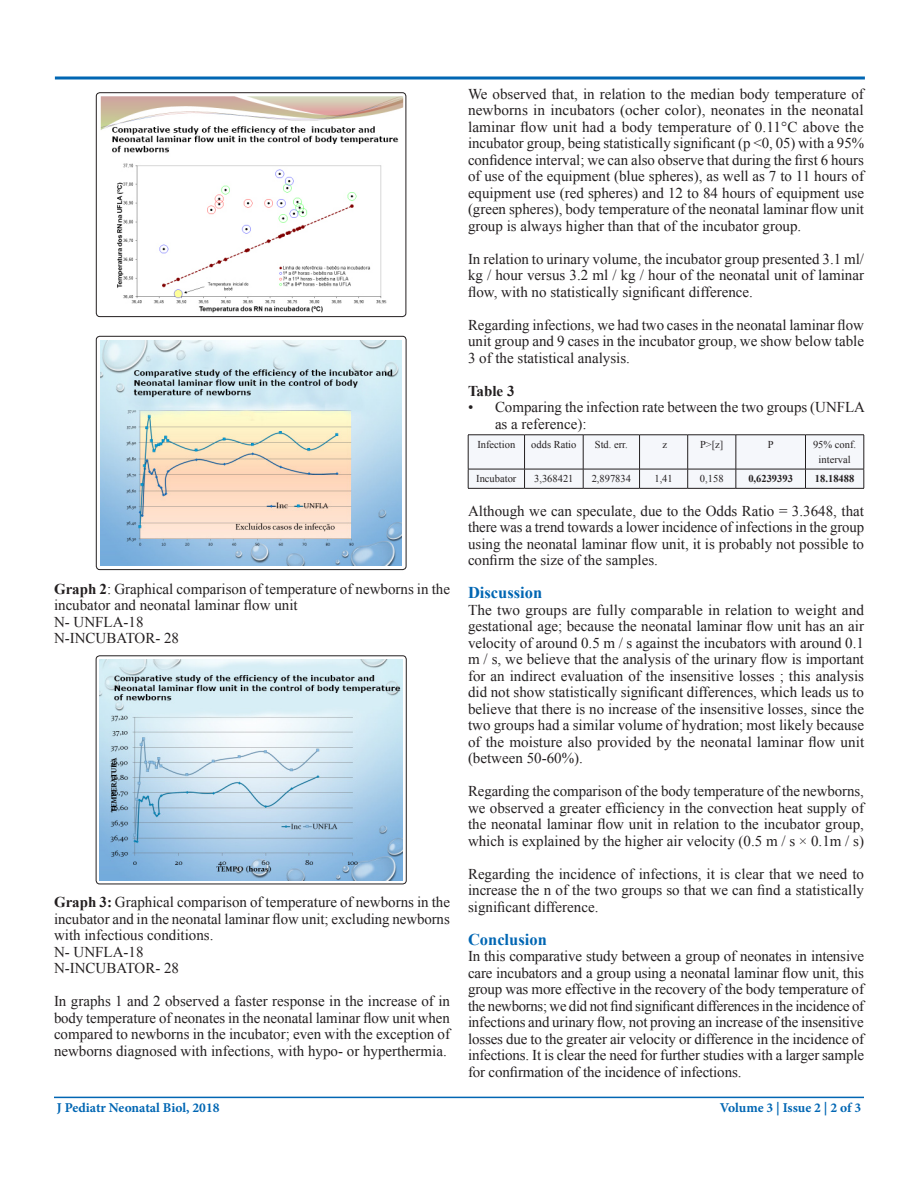
<style>
.page{position:relative;width:918px;height:1188px;background:#fff}
.page>*{position:absolute;margin:0;border:0;box-sizing:border-box;transform-origin:0 0}
.t1{font:700 16.5px "Times New Roman";color:#0166b3}
.t2{font:15px/16.5px "Times New Roman";color:#231f20;text-align:justify}
.t3{font:700 15px "Times New Roman";color:#231f20}
.t4{font:700 13.5px "Minion Pro";color:#0166b3}
.t5{font:10.5px "Times New Roman";color:#231f20}
.t6{font:700 10.5px "Times New Roman";color:#231f20}
.s1{font-weight:700}
</style>
<div class="page">
<hr style="left:54px;top:1097px;width:810px;height:1px;background:#0166b3">
<svg style="left:54px;top:76px;width:811px;height:4px;background:#408cc5"></svg>
<svg style="left:468px;top:435px;width:397px;height:53px"></svg>
<hr style="left:468px;top:488px;width:57px;height:1px;background:#231f20">
<hr style="left:525px;top:488px;width:58px;height:1px;background:#231f20">
<hr style="left:583px;top:488px;width:57px;height:1px;background:#231f20">
<hr style="left:640px;top:488px;width:48px;height:1px;background:#231f20">
<hr style="left:688px;top:488px;width:48px;height:1px;background:#231f20">
<hr style="left:736px;top:488px;width:70px;height:1px;background:#231f20">
<hr style="left:806px;top:488px;width:58px;height:1px;background:#231f20">
<img style="left:101px;top:96px;width:302px;height:217px">
<div style="left:96px;top:93px;width:310px;height:224px;border:1px solid #231f20;border-radius:4px"></div>
<img style="left:101px;top:340px;width:300px;height:226px">
<div style="left:96px;top:336px;width:310px;height:234px;border:1px solid #231f20;border-radius:4px"></div>
<img style="left:99px;top:660px;width:303px;height:221px">
<div style="left:96px;top:656px;width:310px;height:228px;border:1px solid #231f20;border-radius:4px"></div>
<p class="t2" style="left:54px;top:580px;width:398px"><span class="s1">Graph 2</span>: Graphical comparison of temperature of newborns in the incubator and neonatal laminar flow unit</p>
<p class="t2" style="left:54px;top:613px;width:91px">N- UNFLA-18</p>
<p class="t2" style="left:54px;top:630px;width:127px">N-INCUBATOR- 28</p>
<p class="t2" style="left:54px;top:894px;width:398px"><span class="s1">Graph 3:</span> Graphical comparison of temperature of newborns in the incubator and in the neonatal laminar flow unit; excluding newborns with infectious conditions.</p>
<p class="t2" style="left:54px;top:943px;width:91px">N- UNFLA-18</p>
<p class="t2" style="left:54px;top:960px;width:127px">N-INCUBATOR- 28</p>
<p class="t2" style="left:54px;top:993px;width:398px">In graphs 1 and 2 observed a faster response in the increase of in body temperature of neonates in the neonatal laminar flow unit when compared to newborns in the incubator; even with the exception of newborns diagnosed with infections, with hypo- or hyperthermia.</p>
<p class="t2" style="left:468px;top:85px;width:398px">We observed that, in relation to the median body temperature of newborns in incubators (ocher color), neonates in the neonatal laminar flow unit had a body temperature of 0.11°C above the incubator group, being statistically significant (p &lt;0, 05) with a 95% confidence interval; we can also observe that during the first 6 hours of use of the equipment (blue spheres), as well as 7 to 11 hours of equipment use (red spheres) and 12 to 84 hours of equipment use (green spheres), body temperature of the neonatal laminar flow unit group is always higher than that of the incubator group.</p>
<p class="t2" style="left:468px;top:250px;width:398px">In relation to urinary volume, the incubator group presented 3.1 ml/ kg / hour versus 3.2 ml / kg / hour of the neonatal unit of laminar flow, with no statistically significant difference.</p>
<p class="t2" style="left:468px;top:316px;width:398px">Regarding infections, we had two cases in the neonatal laminar flow unit group and 9 cases in the incubator group, we show below table 3 of the statistical analysis.</p>
<p class="t3" style="left:468px;top:380px;width:48px">Table 3</p>
<p class="t2" style="left:495px;top:399px;width:371px;text-indent:-27px">• Comparing the infection rate between the two groups (UNFLA as a reference):</p>
<p class="t5" style="left:477px;top:437px;width:39px">Infection</p>
<p class="t5" style="left:531px;top:437px;width:47px">odds Ratio</p>
<p class="t5" style="left:595px;top:437px;width:34px">Std. err.</p>
<p class="t5" style="left:663px;top:437px;width:6px">z</p>
<p class="t5" style="left:700px;top:437px;width:25px">P&gt;[z]</p>
<p class="t5" style="left:768px;top:437px;width:7px">P</p>
<p class="t5" style="left:813px;top:437px;width:45px">95% conf.</p>
<p class="t5" style="left:819px;top:452px;width:34px">interval</p>
<p class="t5" style="left:476px;top:472px;width:42px">Incubator</p>
<p class="t5" style="left:534px;top:472px;width:41px">3,368421</p>
<p class="t5" style="left:592px;top:472px;width:41px">2,897834</p>
<p class="t5" style="left:654px;top:472px;width:20px">1,41</p>
<p class="t5" style="left:700px;top:472px;width:25px">0,158</p>
<p class="t6" style="left:748px;top:471px;width:46px">0,6239393</p>
<p class="t6" style="left:815px;top:471px;width:41px">18.18488</p>
<p class="t2" style="left:468px;top:502px;width:398px">Although we can speculate, due to the Odds Ratio = 3.3648, that there was a trend towards a lower incidence of infections in the group using the neonatal laminar flow unit, it is probably not possible to confirm the size of the samples.</p>
<p class="t1" style="left:468px;top:581px;width:76px">Discussion</p>
<p class="t2" style="left:468px;top:601px;width:398px">The two groups are fully comparable in relation to weight and gestational age; because the neonatal laminar flow unit has an air velocity of around 0.5 m / s against the incubators with around 0.1 m / s, we believe that the analysis of the urinary flow is important for an indirect evaluation of the insensitive losses ; this analysis did not show statistically significant differences, which leads us to believe that there is no increase of the insensitive losses, since the two groups had a similar volume of hydration; most likely because of the moisture also provided by the neonatal laminar flow unit (between 50-60%).</p>
<p class="t2" style="left:468px;top:783px;width:398px">Regarding the comparison of the body temperature of the newborns, we observed a greater efficiency in the convection heat supply of the neonatal laminar flow unit in relation to the incubator group, which is explained by the higher air velocity (0.5 m / s × 0.1m / s)</p>
<p class="t2" style="left:468px;top:865px;width:398px">Regarding the incidence of infections, it is clear that we need to increase the n of the two groups so that we can find a statistically significant difference.</p>
<p class="t1" style="left:468px;top:928px;width:80px">Conclusion</p>
<p class="t2" style="left:468px;top:948px;width:398px">In this comparative study between a group of neonates in intensive care incubators and a group using a neonatal laminar flow unit, this group was more effective in the recovery of the body temperature of the newborns; we did not find significant differences in the incidence of infections and urinary flow, not proving an increase of the insensitive losses due to the greater air velocity or difference in the incidence of infections. It is clear the need for further studies with a larger sample for confirmation of the incidence of infections.</p>
<p class="t4" style="left:57px;top:1098px;width:164px">J Pediatr Neonatal Biol, 2018</p>
<p class="t4" style="left:720px;top:1098px;width:143px">Volume 3 | Issue 2 | 2 of 3</p>
</div>
